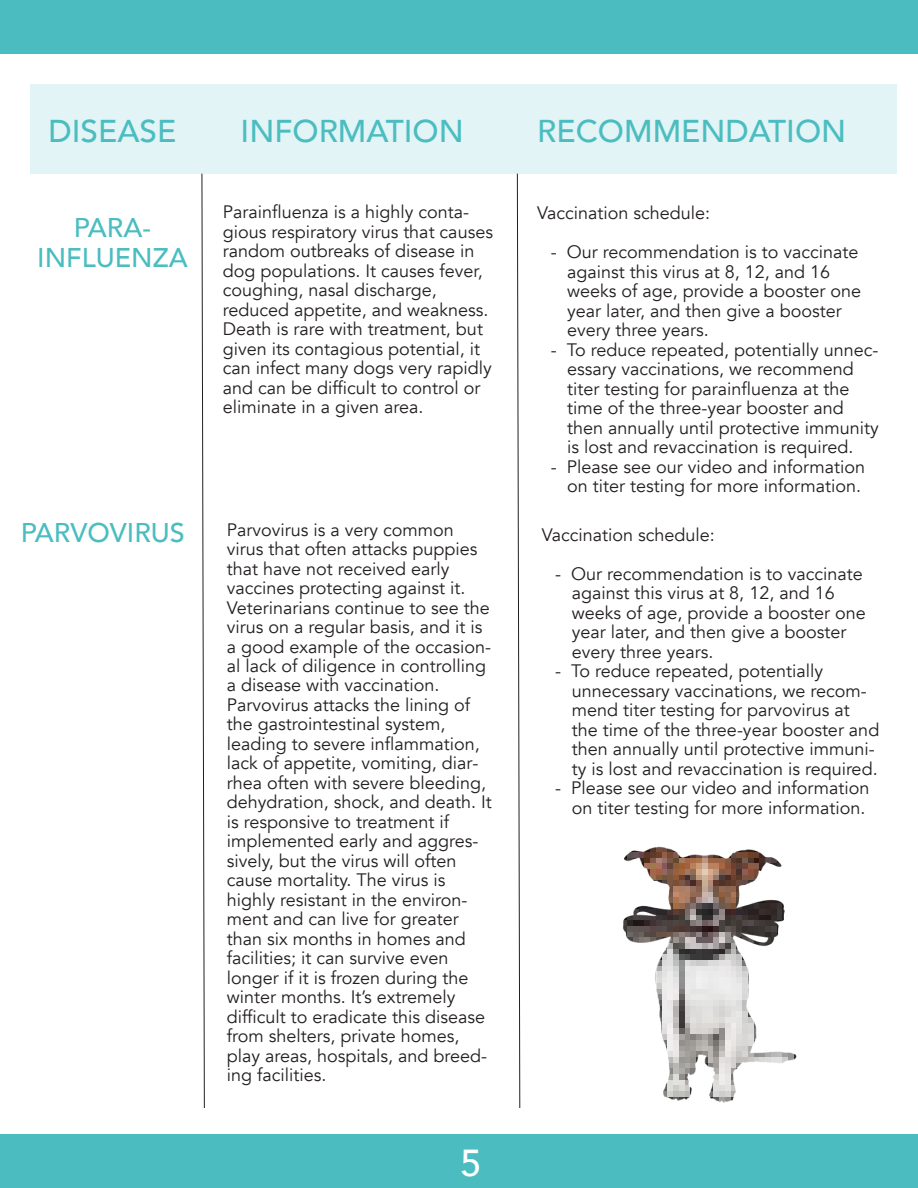
<style>
.page{position:relative;width:918px;height:1188px;background:#fff}
.page>*{position:absolute;margin:0;border:0;box-sizing:border-box;transform-origin:0 0}
.t1{font:500 37.5px "Avenir";color:#fff}
.t2{font:500 31.5px "Avenir";color:#4bbdc1}
.t3{font:500 27px/30px "Avenir";color:#4bbdc1;text-align:center}
.t4{font:18px/19.5px "Avenir";color:#231f20}
</style>
<div class="page">
<div style="left:0;top:0;width:918px;height:53px;background:#4bbdc1"></div>
<div style="left:0;top:1135px;width:918px;height:53px;background:#4bbdc1"></div>
<div style="left:30px;top:84px;width:867px;height:90px;background:#e2f4f5"></div>
<svg style="left:201px;top:173px;width:4px;height:935px"></svg>
<svg style="left:517px;top:173px;width:4px;height:935px"></svg>
<img style="left:623px;top:846px;width:174px;height:257px">
<h2 class="t2" style="left:49px;top:104px;width:129px">DISEASE</h2>
<h2 class="t2" style="left:241px;top:104px;width:225px">INFORMATION</h2>
<h2 class="t2" style="left:537px;top:104px;width:311px">RECOMMENDATION</h2>
<h3 class="t3" style="left:37px;top:211px;width:152px">PARA-<br>INFLUENZA</h3>
<p class="t4" style="left:223px;top:203px;width:272px">Parainfluenza is a highly conta&shy;gious respiratory virus that causes random outbreaks of disease in dog populations. It causes fever, coughing, nasal discharge, reduced appetite, and weakness.<br>Death is rare with treatment, but given its contagious potential, it can infect many dogs very rapidly and can be difficult to control or eliminate in a given area.</p>
<p class="t4" style="left:537px;top:204px;width:175px">Vaccination schedule:</p>
<p class="t4" style="left:567px;top:243px;width:296px;text-indent:-17px">- Our recommendation is to vaccinate against this virus at 8, 12, and 16 weeks of age, provide a booster one year later, and then give a booster every three years.</p>
<p class="t4" style="left:567px;top:340px;width:313px;text-indent:-17px">- To reduce repeated, potentially unnec&shy;essary vaccinations, we recommend titer testing for parainfluenza at the time of the three-year booster and then annually until protective immunity is lost and revaccination is required.</p>
<p class="t4" style="left:551px;top:457px;width:316px;text-align:right">- Please see our video and information on titer testing for more information.</p>
<h3 class="t3" style="left:21px;top:516px;width:166px">PARVOVIRUS</h3>
<p class="t4" style="left:227px;top:520px;width:267px">Parvovirus is a very common virus that often attacks puppies that have not received early vaccines protecting against it.<br>Veterinarians continue to see the virus on a regular basis, and it is a good example of the occasion&shy;al lack of diligence in controlling a disease with vaccination.<br>Parvovirus attacks the lining of the gastrointestinal system, leading to severe inflammation, lack of appetite, vomiting, diar&shy;rhea often with severe bleeding, dehydration, shock, and death. It is responsive to treatment if implemented early and aggres&shy;sively, but the virus will often cause mortality. The virus is highly resistant in the environ&shy;ment and can live for greater than six months in homes and facilities; it can survive even longer if it is frozen during the winter months. It’s extremely difficult to eradicate this disease from shelters, private homes, play areas, hospitals, and breed&shy;ing facilities.</p>
<p class="t4" style="left:542px;top:525px;width:175px">Vaccination schedule:</p>
<p class="t4" style="left:572px;top:564px;width:296px;text-indent:-17px">- Our recommendation is to vaccinate against this virus at 8, 12, and 16 weeks of age, provide a booster one year later, and then give a booster every three years.</p>
<p class="t4" style="left:572px;top:662px;width:309px;text-indent:-17px">- To reduce repeated, potentially unnecessary vaccinations, we recom&shy;mend titer testing for parvovirus at the time of the three-year booster and then annually until protective immuni&shy;ty is lost and revaccination is required.</p>
<p class="t4" style="left:555px;top:779px;width:316px;text-align:right">- Please see our video and information on titer testing for more information.</p>
<h1 class="t1" style="left:460px;top:1130px;width:22px">5</h1>
</div>
